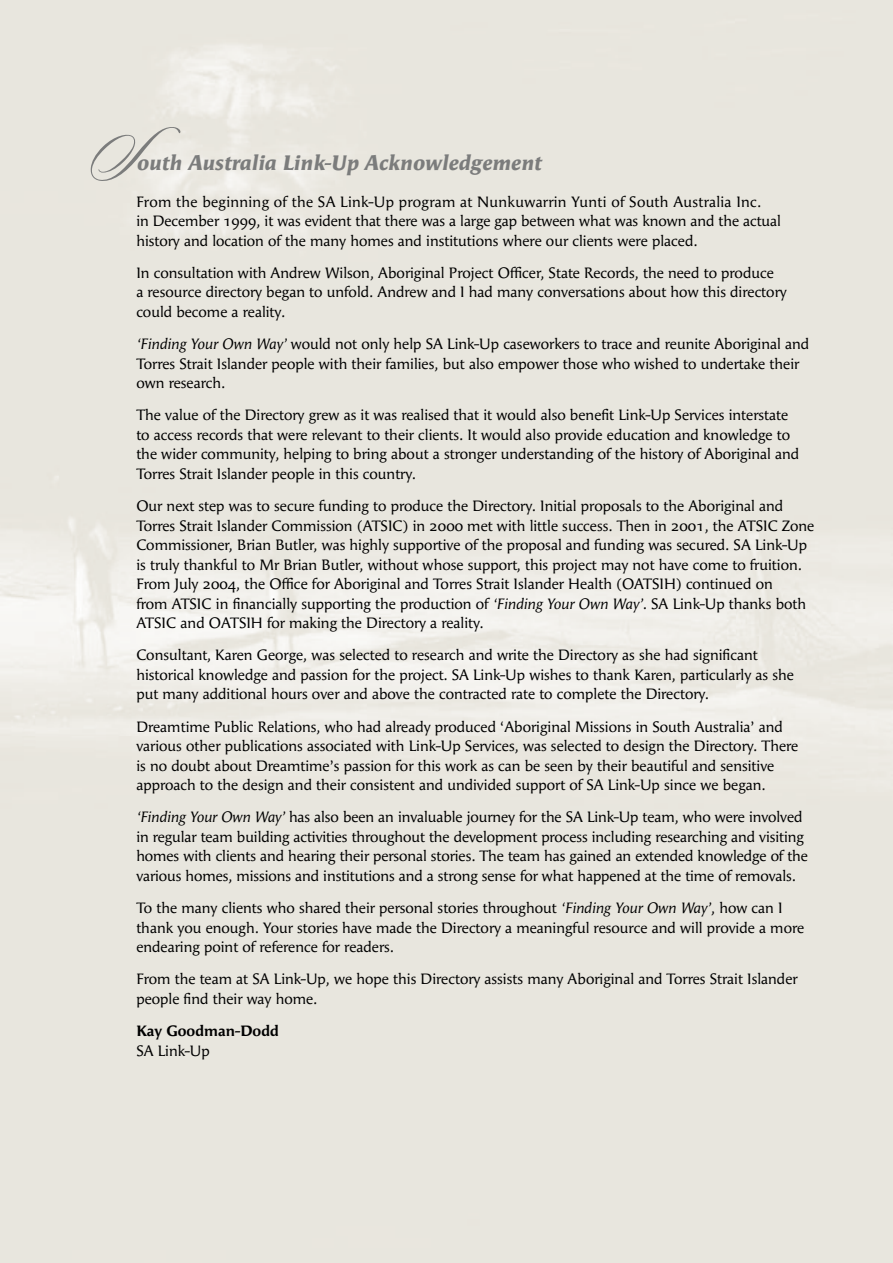
<style>
.page{position:relative;width:893px;height:1263px;background:#fff}
.page>*{position:absolute;margin:0;border:0;box-sizing:border-box;transform-origin:0 0}
.t1{font:75px "Sloop Script Three";color:#7b7c7c}
.t2{font:italic 900 21px "Angie";color:#7b7c7c}
.t3{font:15px/19.5px "Angie";color:#000}
.t4{font:700 15px "Angie";color:#000}
.s1{font-style:italic}
</style>
<div class="page">
<h1 class="t1" style="left:88px;top:106px;width:95px">S</h1>
<h2 class="t2" style="left:136px;top:152px;width:407px">outh Australia Link-Up Acknowledgement</h2>
<p class="t3" style="left:136px;top:192px;width:646px">From the beginning of the SA Link-Up program at Nunkuwarrin Yunti of South Australia Inc.<br>in December 1999, it was evident that there was a large gap between what was known and the actual history and location of the many homes and institutions where our clients were placed.</p>
<p class="t3" style="left:136px;top:263px;width:652px">In consultation with Andrew Wilson, Aboriginal Project Officer, State Records, the need to produce<br>a resource directory began to unfold. Andrew and I had many conversations about how this directory could become a reality.</p>
<p class="t3" style="left:136px;top:335px;width:674px"><span class="s1">‘Finding Your Own Way’</span> would not only help SA Link-Up caseworkers to trace and reunite Aboriginal and<br>Torres Strait Islander people with their families, but also empower those who wished to undertake their own research.</p>
<p class="t3" style="left:136px;top:406px;width:664px">The value of the Directory grew as it was realised that it would also benefit Link-Up Services interstate to access records that were relevant to their clients. It would also provide education and knowledge to the wider community, helping to bring about a stronger understanding of the history of Aboriginal and Torres Strait Islander people in this country.</p>
<p class="t3" style="left:136px;top:497px;width:679px">Our next step was to secure funding to produce the Directory. Initial proposals to the Aboriginal and Torres Strait Islander Commission (ATSIC) in 2000 met with little success. Then in 2001, the ATSIC Zone Commissioner, Brian Butler, was highly supportive of the proposal and funding was secured. SA Link-Up is truly thankful to Mr Brian Butler, without whose support, this project may not have come to fruition.<br>From July 2004, the Office for Aboriginal and Torres Strait Islander Health (OATSIH) continued on<br>from ATSIC in financially supporting the production of <span class="s1">‘Finding Your Own Way’</span>. SA Link-Up thanks both ATSIC and OATSIH for making the Directory a reality.</p>
<p class="t3" style="left:136px;top:646px;width:659px">Consultant, Karen George, was selected to research and write the Directory as she had significant historical knowledge and passion for the project. SA Link-Up wishes to thank Karen, particularly as she put many additional hours over and above the contracted rate to complete the Directory.</p>
<p class="t3" style="left:136px;top:717px;width:664px">Dreamtime Public Relations, who had already produced ‘Aboriginal Missions in South Australia’ and various other publications associated with Link-Up Services, was selected to design the Directory. There is no doubt about Dreamtime’s passion for this work as can be seen by their beautiful and sensitive approach to the design and their consistent and undivided support of SA Link-Up since we began.</p>
<p class="t3" style="left:136px;top:808px;width:673px"><span class="s1">‘Finding Your Own Way’</span> has also been an invaluable journey for the SA Link-Up team, who were involved in regular team building activities throughout the development process including researching and visiting homes with clients and hearing their personal stories. The team has gained an extended knowledge of the various homes, missions and institutions and a strong sense for what happened at the time of removals.</p>
<p class="t3" style="left:136px;top:899px;width:669px">To the many clients who shared their personal stories throughout <span class="s1">‘Finding Your Own Way’</span>, how can I thank you enough. Your stories have made the Directory a meaningful resource and will provide a more endearing point of reference for readers.</p>
<p class="t3" style="left:136px;top:970px;width:663px">From the team at SA Link-Up, we hope this Directory assists many Aboriginal and Torres Strait Islander people find their way home.</p>
<p class="t4" style="left:136px;top:1023px;width:144px">Kay Goodman-Dodd</p>
<p class="t3" style="left:136px;top:1041px;width:75px">SA Link-Up</p>
</div>
